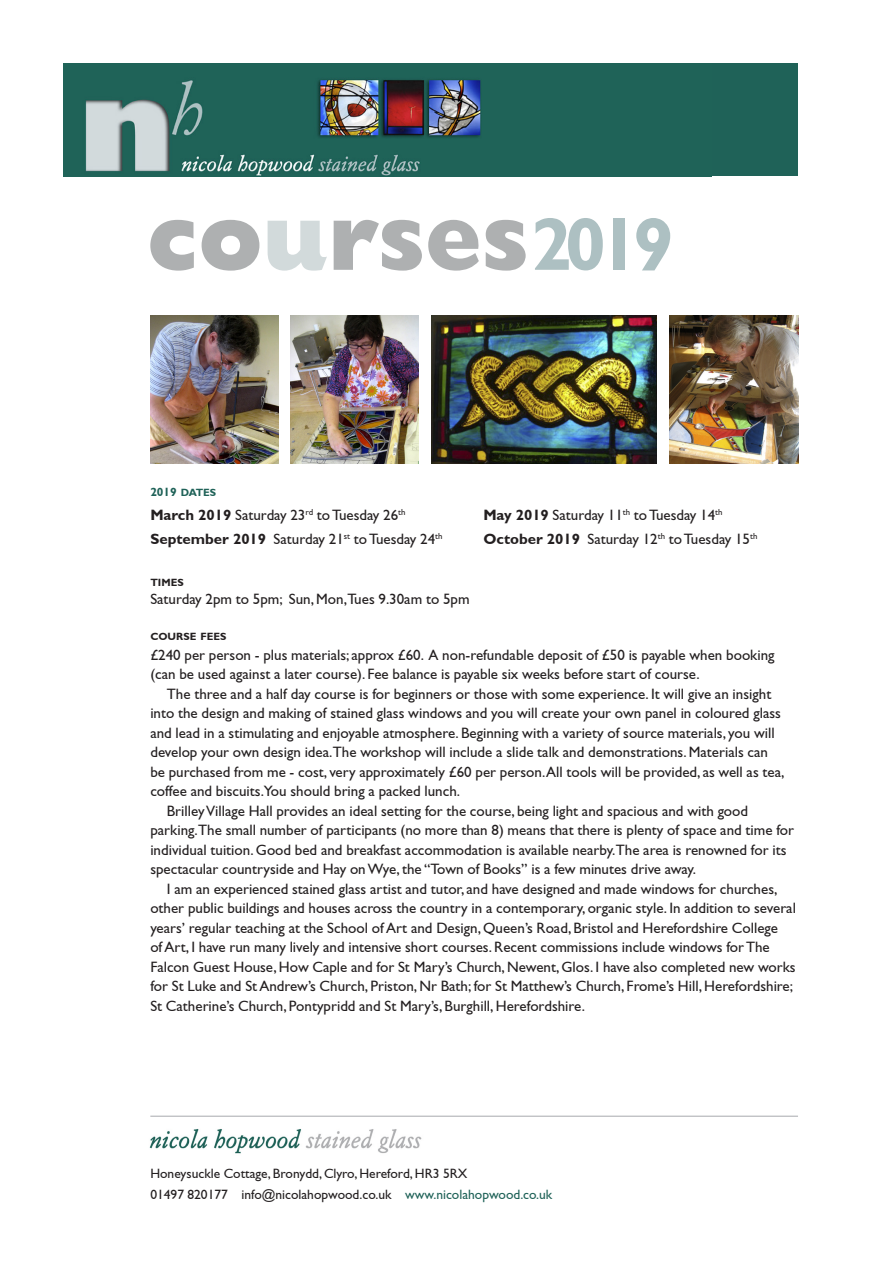
<style>
.page{position:relative;width:893px;height:1263px;background:#fff}
.page>*{position:absolute;margin:0;border:0;box-sizing:border-box;transform-origin:0 0}
.t1{font:800 93px "Gill Sans";color:#aeb0b1}
.t2{font:15px/19.5px "Gill Sans";color:#231f20}
.t3{font:13.5px/21px "Gill Sans";color:#231f20}
.t4{font:700 10.5px "Gill Sans";color:#231f20}
.t5{font:700 10.5px "Gill Sans";letter-spacing:-.03em;color:#1f6258}
.s1{color:#d2dadb}
.s2{font-weight:700;font-size:75px;color:#adc0c2}
.s3{font-size:12px}
.s4{font-weight:700}
.s5{color:#1f6258}
</style>
<div class="page">
<div style="left:677px;top:64px;width:121px;height:112px;background:#1f6258"></div>
<img style="left:64px;top:64px;width:613px;height:112px">
<img style="left:150px;top:316px;width:128px;height:147px">
<img style="left:291px;top:316px;width:128px;height:147px">
<img style="left:432px;top:316px;width:224px;height:147px">
<img style="left:669px;top:316px;width:129px;height:147px">
<img style="left:149px;top:1129px;width:273px;height:25px">
<hr style="left:150px;top:1116px;width:648px;height:1px;background:#a8a9ad">
<h1 class="t1" style="left:147px;top:184px;width:529px">co<span class="s1">u</span>rses<span class="s2">2019</span></h1>
<p class="t5" style="left:150px;top:486px;width:67px"><span class="s3">2019</span> DATES</p>
<p class="t2" style="left:150px;top:505px;width:257px"><span class="s4">March 2019</span> Saturday 23<sup>rd</sup> to Tuesday 26<sup>th</sup></p>
<p class="t2" style="left:483px;top:505px;width:241px"><span class="s4">May 2019</span> Saturday 11<sup>th</sup> to Tuesday 14<sup>th</sup></p>
<p class="t2" style="left:150px;top:529px;width:294px"><span class="s4">September 2019</span> Saturday 21<sup>st</sup> to Tuesday 24<sup>th</sup></p>
<p class="t2" style="left:483px;top:529px;width:276px"><span class="s4">October 2019</span> Saturday 12<sup>th</sup> to Tuesday 15<sup>th</sup></p>
<p class="t4" style="left:150px;top:576px;width:35px">TIMES</p>
<p class="t2" style="left:150px;top:589px;width:321px">Saturday 2pm to 5pm; Sun, Mon,Tues 9.30am to 5pm</p>
<p class="t4" style="left:150px;top:630px;width:78px">COURSE FEES</p>
<p class="t2" style="left:150px;top:645px;width:626px">£240 per person - plus materials; approx £60. A non-refundable deposit of £50 is payable when booking (can be used against a later course). Fee balance is payable six weeks before start of course.</p>
<p class="t2" style="left:167px;top:684px;width:606px">The three and a half day course is for beginners or those with some experience. It will give an insight</p>
<p class="t2" style="left:150px;top:703px;width:632px">into the design and making of stained glass windows and you will create your own panel in coloured glass</p>
<p class="t2" style="left:150px;top:723px;width:626px">and lead in a stimulating and enjoyable atmosphere. Beginning with a variety of source materials, you will</p>
<p class="t2" style="left:150px;top:742px;width:619px">develop your own design idea.The workshop will include a slide talk and demonstrations. Materials can</p>
<p class="t2" style="left:150px;top:762px;width:636px">be purchased from me - cost, very approximately £60 per person.All tools will be provided, as well as tea,</p>
<p class="t2" style="left:150px;top:781px;width:311px">coffee and biscuits.You should bring a packed lunch.</p>
<p class="t2" style="left:167px;top:801px;width:583px">Brilley Village Hall provides an ideal setting for the course, being light and spacious and with good</p>
<p class="t2" style="left:150px;top:820px;width:645px">parking.The small number of participants (no more than 8) means that there is plenty of space and time for</p>
<p class="t2" style="left:150px;top:840px;width:638px">individual tuition. Good bed and breakfast accommodation is available nearby.The area is renowned for its</p>
<p class="t2" style="left:150px;top:859px;width:547px">spectacular countryside and Hay on Wye, the “Town of Books” is a few minutes drive away.</p>
<p class="t2" style="left:167px;top:879px;width:612px">I am an experienced stained glass artist and tutor, and have designed and made windows for churches,</p>
<p class="t2" style="left:150px;top:898px;width:647px">other public buildings and houses across the country in a contemporary, organic style. In addition to several</p>
<p class="t2" style="left:150px;top:918px;width:629px">years’ regular teaching at the School of Art and Design, Queen’s Road, Bristol and Herefordshire College</p>
<p class="t2" style="left:150px;top:937px;width:621px">of Art, I have run many lively and intensive short courses. Recent commissions include windows for The</p>
<p class="t2" style="left:150px;top:957px;width:647px">Falcon Guest House, How Caple and for St Mary’s Church, Newent, Glos. I have also completed new works</p>
<p class="t2" style="left:150px;top:976px;width:644px">for St Luke and St Andrew’s Church, Priston, Nr Bath; for St Matthew’s Church, Frome’s Hill, Herefordshire;</p>
<p class="t2" style="left:150px;top:996px;width:436px">St Catherine’s Church, Pontypridd and St Mary’s, Burghill, Herefordshire.</p>
<p class="t3" style="left:150px;top:1163px;width:404px">Honeysuckle Cottage, Bronydd, Clyro, Hereford, HR3 5RX<br>01497 820177 info@nicolahopwood.co.uk <span class="s5">www.nicolahopwood.co.uk</span></p>
</div>
